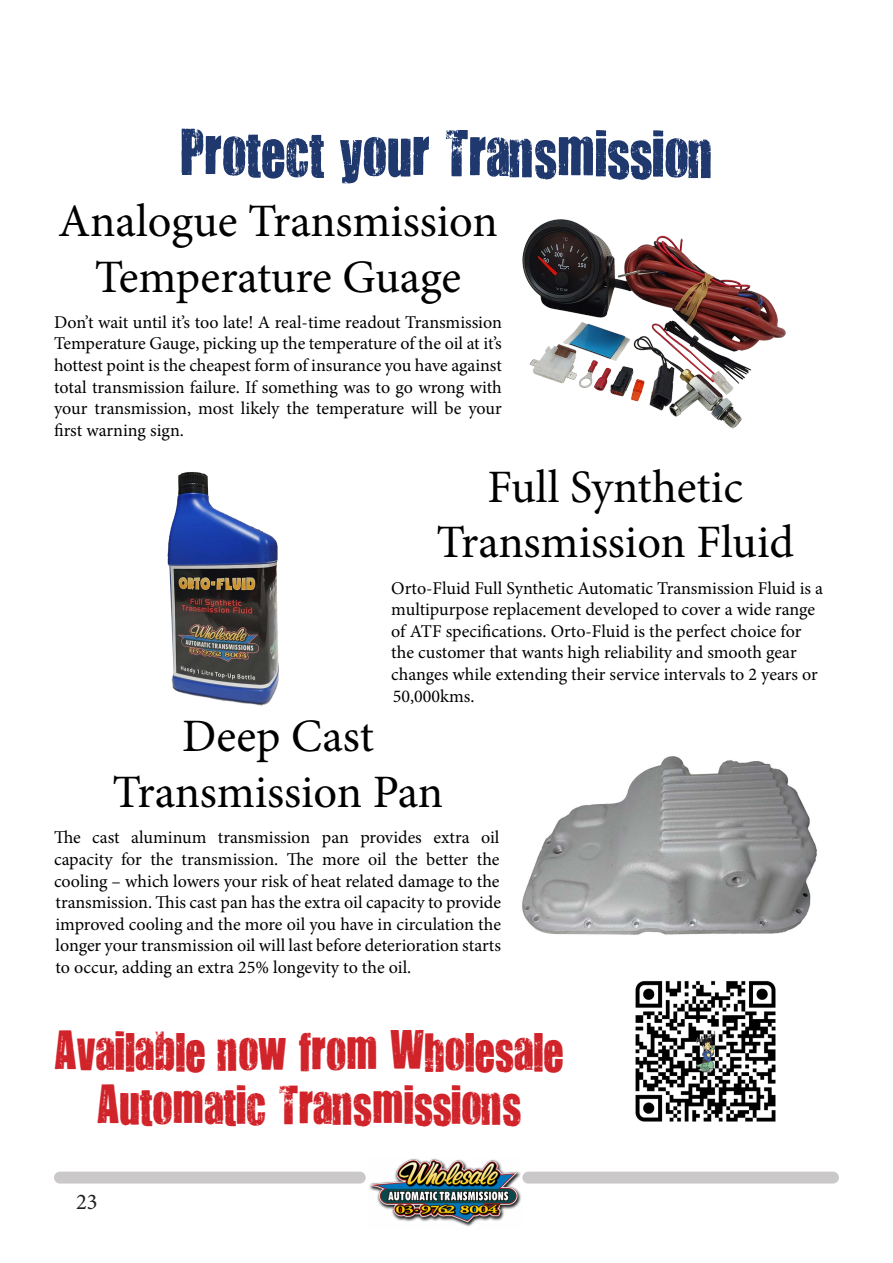
<style>
.page{position:relative;width:893px;height:1263px;background:#fff}
.page>*{position:absolute;margin:0;border:0;box-sizing:border-box;transform-origin:0 0}
.t1{font:54px "You Are Loved";letter-spacing:-.005em;color:#1f386d}
.t2{font:46.5px/55.8px "Minion Pro";color:#000;text-align:center}
.t3{font:45px/54px "You Are Loved";color:#d1232a;text-align:center}
.t4{font:22.5px "Minion Pro";color:#231f20}
.t5{font:18px/21.6px "Minion Pro";color:#000;text-align:justify}
</style>
<div class="page">
<div style="left:54px;top:1172px;width:312px;height:11px;background:#cbc8c9;border-radius:6px"></div>
<div style="left:522px;top:1172px;width:317px;height:11px;background:#cbc8c9;border-radius:6px"></div>
<img style="left:369px;top:1158px;width:152px;height:69px">
<img style="left:635px;top:980px;width:141px;height:142px">
<img style="left:522px;top:219px;width:264px;height:210px">
<img style="left:167px;top:472px;width:112px;height:234px">
<img style="left:522px;top:756px;width:295px;height:179px">
<h1 class="t1" style="left:180px;top:117px;width:535px">Protect your Transmission</h1>
<h2 class="t2" style="left:58px;top:193px;width:441px">Analogue Transmission<br>Temperature Guage</h2>
<p class="t5" style="left:54px;top:311px;width:449px">Don’t wait until it’s too late! A real-time readout Transmission Temperature Gauge, picking up the temperature of the oil at it’s hottest point is the cheapest form of insurance you have against total transmission failure. If something was to go wrong with your transmission, most likely the temperature will be your first warning sign.</p>
<h2 class="t2" style="left:436px;top:459px;width:359px">Full Synthetic<br>Transmission Fluid</h2>
<p class="t5" style="left:391px;top:577px;width:433px;text-align:left">Orto-Fluid Full Synthetic Automatic Transmission Fluid is a multipurpose replacement developed to cover a wide range of ATF specifications. Orto-Fluid is the perfect choice for the customer that wants high reliability and smooth gear changes while extending their service intervals to 2 years or 50,000kms.</p>
<h2 class="t2" style="left:113px;top:709px;width:332px">Deep Cast<br>Transmission Pan</h2>
<p class="t5" style="left:54px;top:827px;width:449px">The cast aluminum transmission pan provides extra oil capacity for the transmission. The more oil the better the cooling – which lowers your risk of heat related damage to the transmission. This cast pan has the extra oil capacity to provide improved cooling and the more oil you have in circulation the longer your transmission oil will last before deterioration starts to occur, adding an extra 25% longevity to the oil.</p>
<h3 class="t3" style="left:54px;top:1023px;width:511px">Available now from Wholesale<br>Automatic Transmissions</h3>
<p class="t4" style="left:76px;top:1187px;width:23px">23</p>
</div>
